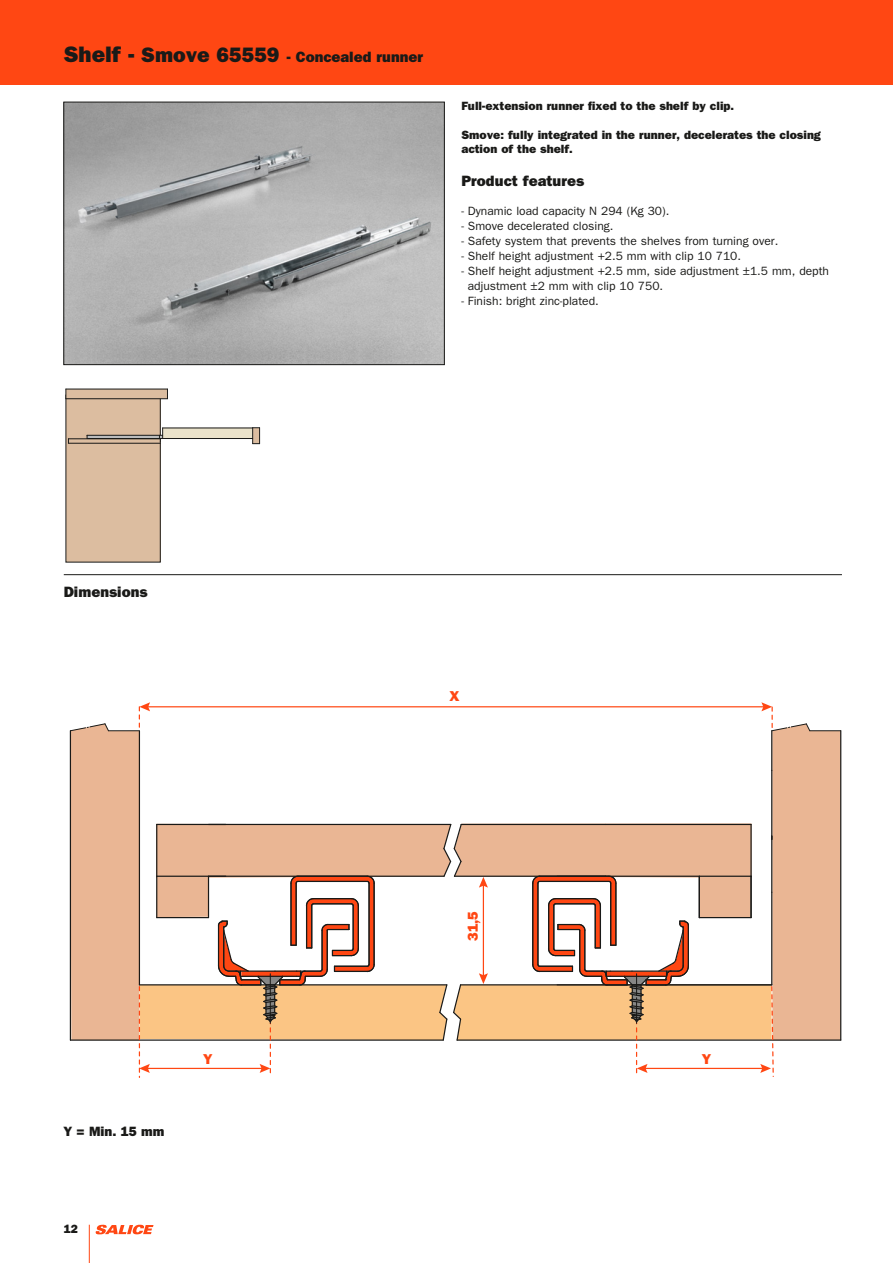
<style>
.page{position:relative;width:893px;height:1263px;background:#fff}
.page>*{position:absolute;margin:0;border:0;box-sizing:border-box;transform-origin:0 0}
.t1{font:15px "ITC Franklin Gothic Std Hvy";color:#1a1a18}
.t2{font:14.4px "ITC Franklin Gothic Std Hvy";color:#ff4713}
.t3{font:13.5px "ITC Franklin Gothic Std Hvy";letter-spacing:-.005em;color:#1a1a18}
.t4{font:12px/15px "ITC Franklin Gothic Std";color:#1a1a18}
.t5{font:12px/14.4px "ITC Franklin Gothic Std Hvy";color:#1a1a18}
.s1{font-size:22.5px}
.s2{font-size:21px}
</style>
<div class="page">
<div style="left:0;top:0;width:893px;height:85px;background:#ff4713"></div>
<img style="left:65px;top:104px;width:378px;height:259px">
<div style="left:63px;top:102px;width:382px;height:263px;border:1px solid #1a1a18"></div>
<svg style="left:70px;top:702px;width:771px;height:376px"></svg>
<div style="left:66px;top:395px;width:94px;height:167px;background:#dcbda0"></div>
<div style="left:66px;top:395px;width:95px;height:167px;border:1px solid #1a1a18"></div>
<div style="left:66px;top:389px;width:101px;height:10px;background:#dcbda0"></div>
<div style="left:163px;top:428px;width:90px;height:11px;background:#eae2ca"></div>
<hr style="left:163px;top:438px;width:90px;height:1px;background:#1a1a18">
<hr style="left:66px;top:389px;width:101px;height:1px;background:#1a1a18">
<hr style="left:66px;top:398px;width:101px;height:1px;background:#1a1a18">
<hr style="left:68px;top:438px;width:92px;height:1px;background:#1a1a18">
<hr style="left:68px;top:443px;width:92px;height:1px;background:#1a1a18">
<svg style="left:252px;top:427px;width:8px;height:17px"></svg>
<hr style="left:163px;top:428px;width:90px;height:1px;background:#1a1a18">
<svg style="left:87px;top:428px;width:76px;height:14px"></svg>
<hr style="left:87px;top:438px;width:76px;height:1px;background:#1a1a18">
<hr style="left:64px;top:574px;width:778px;height:1px;background:#1a1a18">
<hr style="left:89px;top:1225px;width:1px;height:38px;background:#ff4713">
<svg style="left:96px;top:1225px;width:58px;height:9px"></svg>
<p class="t1" style="left:64px;top:48px;width:361px"><span class="s1">Shelf -</span> <span class="s2">Smove 65559</span> - Concealed runner</p>
<p class="t5" style="left:461px;top:99px;width:274px">Full-extension runner fixed to the shelf by clip.</p>
<p class="t5" style="left:461px;top:128px;width:361px">Smove: fully integrated in the runner, decelerates the closing action of the shelf.</p>
<p class="t1" style="left:461px;top:172px;width:124px">Product features</p>
<p class="t4" style="left:461px;top:204px;width:209px">- Dynamic load capacity N 294 (Kg 30).</p>
<p class="t4" style="left:461px;top:219px;width:154px">- Smove decelerated closing.</p>
<p class="t4" style="left:461px;top:234px;width:318px">- Safety system that prevents the shelves from turning over.</p>
<p class="t4" style="left:461px;top:249px;width:281px">- Shelf height adjustment +2.5 mm with clip 10 710.</p>
<p class="t4" style="left:468px;top:264px;width:363px;text-indent:-6px">- Shelf height adjustment +2.5 mm, side adjustment ±1.5 mm, depth adjustment ±2 mm with clip 10 750.</p>
<p class="t4" style="left:461px;top:294px;width:139px">- Finish: bright zinc-plated.</p>
<p class="t1" style="left:64px;top:583px;width:85px">Dimensions</p>
<p class="t2" style="left:449px;top:688px;width:12px">X</p>
<p class="t2" style="left:464px;top:941px;width:32px;rotate:-90deg">31,5</p>
<p class="t3" style="left:63px;top:1124px;width:102px">Y = Min. 15 mm</p>
<p class="t5" style="left:64px;top:1222px;width:16px">12</p>
<p class="t2" style="left:203px;top:1050px;width:11px">Y</p>
<p class="t2" style="left:702px;top:1050px;width:11px">Y</p>
</div>
